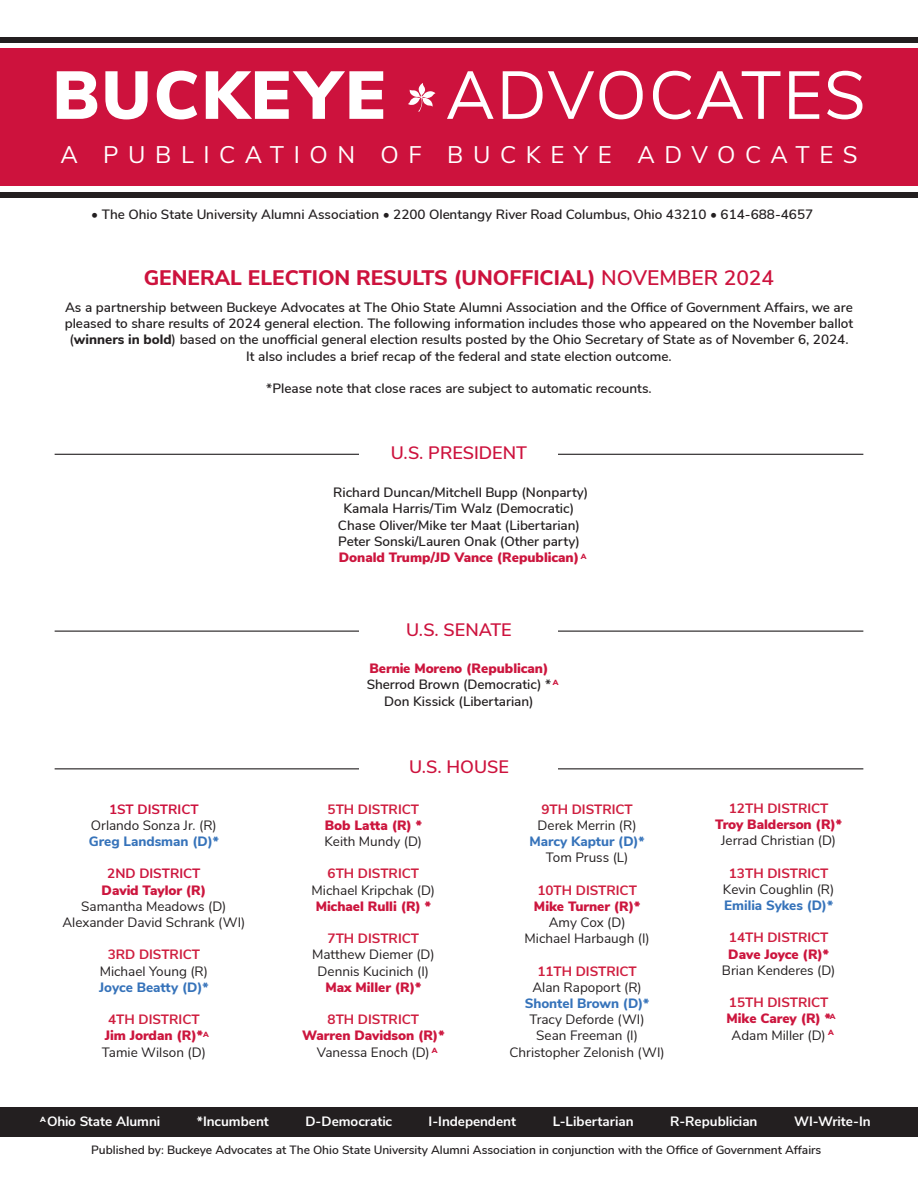
<style>
.page{position:relative;width:918px;height:1188px;background:#fff}
.page>*{position:absolute;margin:0;border:0;box-sizing:border-box;transform-origin:0 0}
.t1{font:67.5px "Buckeye Sans 2";letter-spacing:.015em;color:#fff}
.t2{font:24px "Buckeye Sans 2";letter-spacing:.4em;color:#fff}
.t3{font:800 21px "Buckeye Sans 2";color:#cd123d}
.t4{font:600 18px "Buckeye Sans 2";color:#cd123d}
.Footnote{font:600 13.5px/16.4px "Buckeye Sans 2";color:#231f20;text-align:center}
.t5{font:13.5px/16.2px "Buckeye Sans 2";color:#231f20;text-align:center}
.t6{font:700 13.5px "Buckeye Sans 2";color:#cf1e3f}
.t7{font:900 13.5px/16.2px "Buckeye Sans 2";color:#cc163e;text-align:center}
.t8{font:700 13.5px "Buckeye Sans 2";color:#fff}
.t9{font:800 13.5px "Buckeye Sans 2";color:#3673ba}
.t10{font:700 13.5px "Buckeye Sans 2";color:#cd123d}
.t11{font:600 12px "Buckeye Sans 2";color:#231f20}
.t12{font:900 7.5px "Buckeye Sans 2";color:#cc163e}
.t13{font:900 7.5px "Buckeye Sans 2";color:#fff}
.s1{font-weight:900}
.s2{font-weight:600}
.s3{font-weight:800}
.s4{font-weight:900;color:#cc163e}
.s5{font-weight:800;color:#3673ba}
.s6{font-weight:700}
.s7{font-weight:400;color:#231f20}
</style>
<div class="page">
<div style="left:0;top:49px;width:918px;height:137px;background:#cd123d"></div>
<div style="left:0;top:193px;width:918px;height:5px;background:#231f20"></div>
<div style="left:0;top:37px;width:918px;height:6px;background:#231f20"></div>
<div style="left:0;top:1108px;width:918px;height:29px;background:#231f20"></div>
<hr style="left:55px;top:454px;width:808px;height:1px;background:#231f20">
<div style="left:360px;top:440px;width:198px;height:29px;background:#fff"></div>
<hr style="left:55px;top:631px;width:808px;height:1px;background:#231f20">
<div style="left:360px;top:617px;width:198px;height:29px;background:#fff"></div>
<hr style="left:55px;top:768px;width:808px;height:1px;background:#231f20">
<div style="left:360px;top:754px;width:198px;height:29px;background:#fff"></div>
<svg style="left:408px;top:83px;width:28px;height:29px"></svg>
<p class="t1" style="left:52px;top:54px;width:815px"><span class="s1">BUCKEYE</span> ADVOCATES</p>
<p class="t2" style="left:60px;top:140px;width:799px">A PUBLICATION OF BUCKEYE ADVOCATES</p>
<p class="Footnote" style="left:91px;top:206px;width:723px">• The Ohio State University Alumni Association • 2200 Olentangy River Road Columbus, Ohio 43210 • 614-688-4657</p>
<p class="t3" style="left:144px;top:264px;width:632px">GENERAL ELECTION RESULTS (UNOFFICIAL) <span class="s2">NOVEMBER 2024</span></p>
<p class="Footnote" style="left:65px;top:299px;width:790px">As a partnership between Buckeye Advocates at The Ohio State Alumni Association and the Office of Government Affairs, we are pleased to share results of 2024 general election. The following information includes those who appeared on the November ballot (<span class="s3">winners in bold</span>) based on the unofficial general election results posted by the Ohio Secretary of State as of November 6, 2024.</p>
<p class="Footnote" style="left:246px;top:348px;width:427px">It also includes a brief recap of the federal and state election outcome.</p>
<p class="Footnote" style="left:266px;top:380px;width:387px">*Please note that close races are subject to automatic recounts.</p>
<p class="t4" style="left:391px;top:442px;width:138px">U.S. PRESIDENT</p>
<p class="Footnote" style="left:333px;top:484px;width:257px">Richard Duncan/Mitchell Bupp (Nonparty)<br>Kamala Harris/Tim Walz (Democratic)<br>Chase Oliver/Mike ter Maat (Libertarian)<br>Peter Sonski/Lauren Onak (Other party)<br><span class="s4">Donald Trump/JD Vance (Republican)</span></p>
<p class="t12" style="left:581px;top:551px;width:7px">A</p>
<p class="t4" style="left:406px;top:618px;width:107px">U.S. SENATE</p>
<p class="Footnote" style="left:367px;top:660px;width:186px"><span class="s4">Bernie Moreno (Republican)<br></span>Sherrod Brown (Democratic) *<br>Don Kissick (Libertarian)</p>
<p class="t12" style="left:553px;top:678px;width:7px">A</p>
<p class="t10" style="left:109px;top:801px;width:91px">1ST DISTRICT</p>
<p class="t5" style="left:89px;top:817px;width:131px;text-align:left">Orlando Sonza Jr. (R)<br><span class="s5">Greg Landsman (D)*</span></p>
<p class="t7" style="left:102px;top:866px;width:106px"><span class="s6">2ND DISTRICT<br></span>David Taylor (R)</p>
<p class="t5" style="left:62px;top:898px;width:184px">Samantha Meadows (D)<br>Alexander David Schrank (WI)</p>
<p class="t6" style="left:108px;top:946px;width:94px">3RD DISTRICT</p>
<p class="t5" style="left:99px;top:963px;width:111px;text-align:left">Michael Young (R)<br><span class="s5">Joyce Beatty (D)*</span></p>
<p class="t6" style="left:108px;top:1011px;width:93px">4TH DISTRICT</p>
<p class="t5" style="left:102px;top:1028px;width:106px;text-align:left"><span class="s4">Jim Jordan (R)*<br></span>Tamie Wilson (D)</p>
<p class="t12" style="left:203px;top:1029px;width:7px">A</p>
<p class="t4" style="left:409px;top:756px;width:101px">U.S. HOUSE</p>
<p class="t6" style="left:328px;top:801px;width:93px">5TH DISTRICT</p>
<p class="t5" style="left:325px;top:817px;width:99px;text-align:left"><span class="s4">Bob Latta (R) *<br></span>Keith Mundy (D)</p>
<p class="t6" style="left:328px;top:865px;width:93px">6TH DISTRICT</p>
<p class="t5" style="left:312px;top:882px;width:125px">Michael Kripchak (D)<br><span class="s4">Michael Rulli (R) *</span></p>
<p class="t6" style="left:328px;top:930px;width:93px">7TH DISTRICT</p>
<p class="t5" style="left:312px;top:947px;width:124px">Matthew Diemer (D)<br>Dennis Kucinich (I)</p>
<p class="t7" style="left:325px;top:979px;width:98px">Max Miller (R)*</p>
<p class="t6" style="left:328px;top:1011px;width:93px">8TH DISTRICT</p>
<p class="t7" style="left:302px;top:1028px;width:144px">Warren Davidson (R)*<br><span class="s7">Vanessa Enoch (D)</span></p>
<p class="t12" style="left:432px;top:1046px;width:7px">A</p>
<p class="t6" style="left:541px;top:801px;width:93px">9TH DISTRICT</p>
<p class="t5" style="left:530px;top:817px;width:117px">Derek Merrin (R)<br><span class="s5">Marcy Kaptur (D)*<br></span>Tom Pruss (L)</p>
<p class="t6" style="left:537px;top:882px;width:101px">10TH DISTRICT</p>
<p class="t7" style="left:534px;top:898px;width:108px">Mike Turner (R)*</p>
<p class="t5" style="left:525px;top:914px;width:127px">Amy Cox (D)<br>Michael Harbaugh (I)</p>
<p class="t6" style="left:537px;top:963px;width:101px">11TH DISTRICT</p>
<p class="t5" style="left:532px;top:979px;width:111px">Alan Rapoport (R)</p>
<p class="t9" style="left:525px;top:995px;width:126px">Shontel Brown (D)*</p>
<p class="t5" style="left:509px;top:1011px;width:157px">Tracy Deforde (WI)<br>Sean Freeman (I)<br>Christopher Zelonish (WI)</p>
<p class="t6" style="left:729px;top:800px;width:101px">12TH DISTRICT</p>
<p class="t5" style="left:715px;top:816px;width:128px"><span class="s4">Troy Balderson (R)*<br></span>Jerrad Christian (D)</p>
<p class="t6" style="left:729px;top:864px;width:101px">13TH DISTRICT</p>
<p class="t5" style="left:723px;top:881px;width:113px;text-align:left">Kevin Coughlin (R)<br><span class="s5">Emilia Sykes (D)*</span></p>
<p class="t6" style="left:729px;top:929px;width:101px">14TH DISTRICT</p>
<p class="t5" style="left:722px;top:946px;width:115px"><span class="s4">Dave Joyce (R)*<br></span>Brian Kenderes (D)</p>
<p class="t6" style="left:729px;top:994px;width:101px">15TH DISTRICT</p>
<p class="t7" style="left:726px;top:1010px;width:106px">Mike Carey (R) *</p>
<p class="t5" style="left:732px;top:1027px;width:96px">Adam Miller (D)</p>
<p class="t12" style="left:830px;top:1012px;width:7px">A</p>
<p class="t12" style="left:828px;top:1028px;width:7px">A</p>
<p class="t8" style="left:47px;top:1113px;width:115px">Ohio State Alumni</p>
<p class="t8" style="left:197px;top:1113px;width:73px">*Incumbent</p>
<p class="t8" style="left:305px;top:1113px;width:88px">D-Democratic</p>
<p class="t8" style="left:429px;top:1113px;width:89px">I-Independent</p>
<p class="t8" style="left:553px;top:1113px;width:82px">L-Libertarian</p>
<p class="t8" style="left:670px;top:1113px;width:89px">R-Republician</p>
<p class="t8" style="left:794px;top:1113px;width:78px">WI-Write-In</p>
<p class="t11" style="left:91px;top:1142px;width:732px">Published by: Buckeye Advocates at The Ohio State University Alumni Association in conjunction with the Office of Government Affairs</p>
<p class="t13" style="left:40px;top:1114px;width:7px">A</p>
</div>
